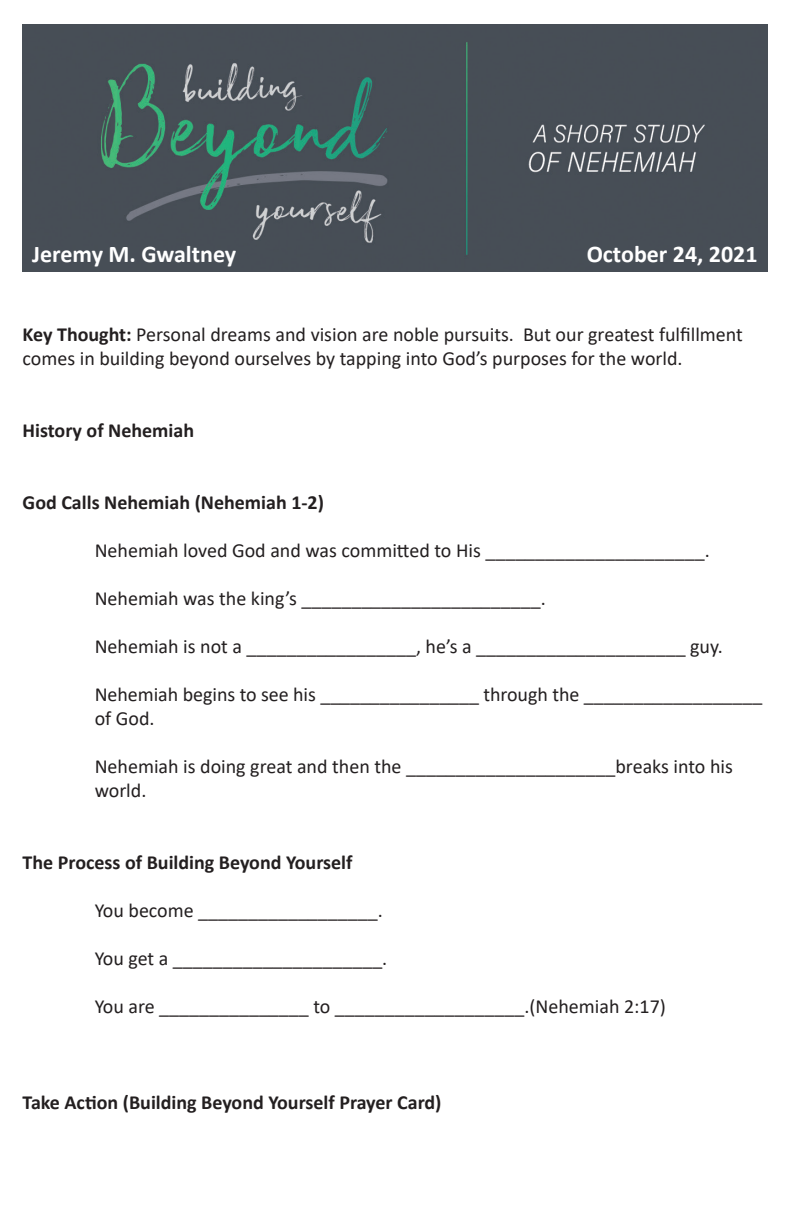
<style>
.page{position:relative;width:795px;height:1224px;background:#fff}
.page>*{position:absolute;margin:0;border:0;box-sizing:border-box;transform-origin:0 0}
.t1{font:700 24px "Calibri";color:#fff}
.t2{font:20px/24px "Calibri";color:#231f20}
.t3{font:700 20px "Calibri";color:#231f20}
.s1{font-weight:700}
</style>
<div class="page">
<img style="left:23px;top:24px;width:744px;height:247px">
<p class="t1" style="left:32px;top:237px;width:205px">Jeremy M. Gwaltney</p>
<p class="t1" style="left:586px;top:237px;width:172px">October 24, 2021</p>
<p class="t2" style="left:23px;top:321px;width:721px"><span class="s1">Key Thought:</span> Personal dreams and vision are noble pursuits. But our greatest fulfillment comes in building beyond ourselves by tapping into God’s purposes for the world.</p>
<p class="t3" style="left:23px;top:416px;width:173px">History of Nehemiah</p>
<p class="t3" style="left:23px;top:488px;width:303px">God Calls Nehemiah (Nehemiah 1-2)</p>
<p class="t2" style="left:95px;top:537px;width:616px">Nehemiah loved God and was committed to His ______________________.</p>
<p class="t2" style="left:95px;top:585px;width:452px">Nehemiah was the king’s ________________________.</p>
<p class="t2" style="left:95px;top:633px;width:629px">Nehemiah is not a _________________, he’s a _____________________ guy.</p>
<p class="t2" style="left:95px;top:681px;width:669px">Nehemiah begins to see his ________________ through the __________________ of God.</p>
<p class="t2" style="left:95px;top:753px;width:639px">Nehemiah is doing great and then the _____________________breaks into his world.</p>
<p class="t3" style="left:23px;top:848px;width:331px">The Process of Building Beyond Yourself</p>
<p class="t2" style="left:95px;top:897px;width:289px">You become __________________.</p>
<p class="t2" style="left:95px;top:945px;width:294px">You get a _____________________.</p>
<p class="t2" style="left:95px;top:993px;width:572px">You are _______________ to ___________________.(Nehemiah 2:17)</p>
<p class="t3" style="left:23px;top:1088px;width:420px">Take Action (Building Beyond Yourself Prayer Card)</p>
</div>
